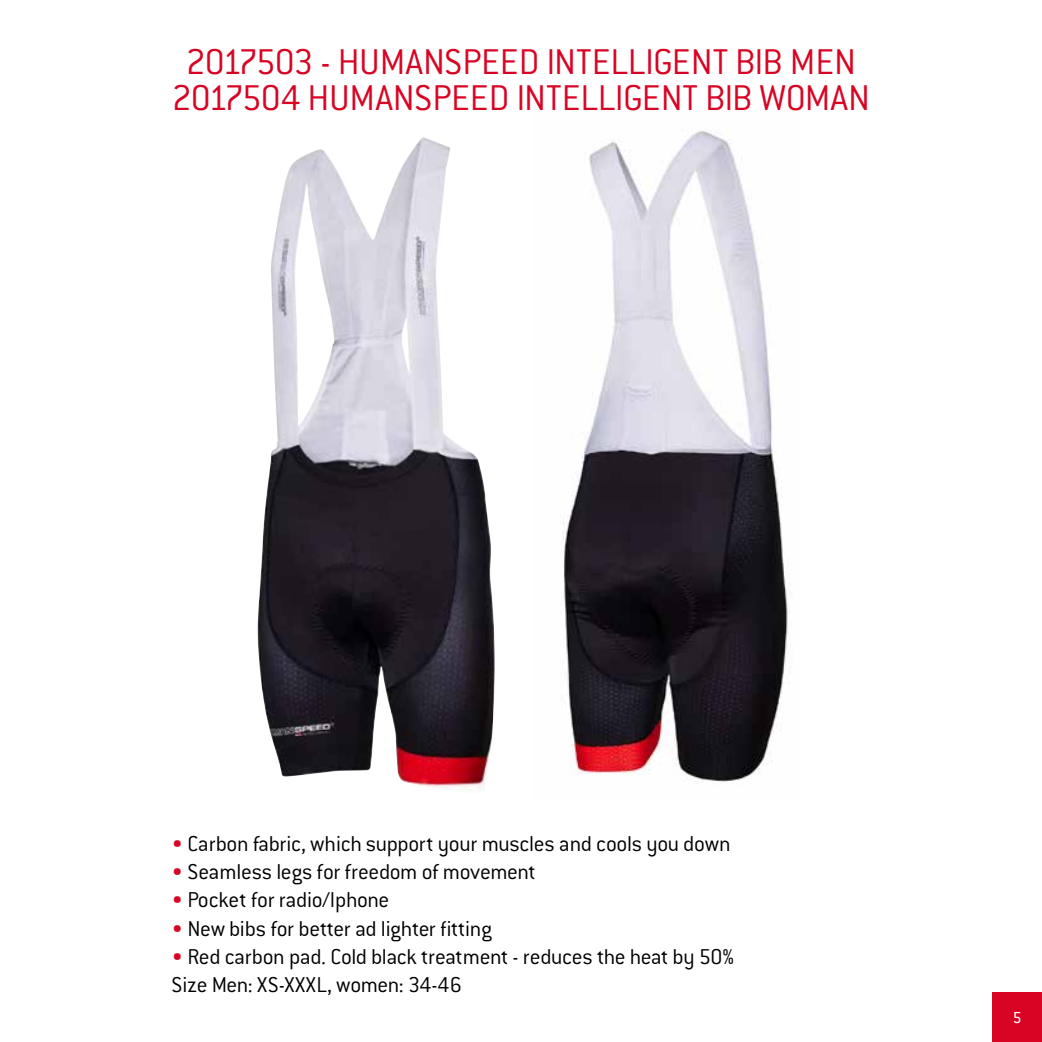
<style>
.page{position:relative;width:1042px;height:1042px;background:#fff}
.page>*{position:absolute;margin:0;border:0;box-sizing:border-box;transform-origin:0 0}
.t1{font:300 39.38px/35.4px "Conduit ITC Std";letter-spacing:-.01em;color:#d80423;text-align:center}
.t2{font:300 23.62px/28.3px "Conduit ITC Std";letter-spacing:-.015em;color:#000}
.t3{font:17.5px "Conduit ITC Std";color:#fff}
.s1{color:#d80423}
</style>
<div class="page">
<div style="left:992px;top:992px;width:50px;height:50px;background:#d80423"></div>
<img style="left:258px;top:137px;width:237px;height:653px">
<img style="left:563px;top:129px;width:227px;height:654px">
<h1 class="t1" style="left:172px;top:43px;width:700px">2017503 - HUMANSPEED INTELLIGENT BIB MEN<br>2017504 HUMANSPEED INTELLIGENT BIB WOMAN</h1>
<p class="t2" style="left:172px;top:828px;width:560px"><span class="s1">•</span> Carbon fabric, which support your muscles and cools you down</p>
<p class="t2" style="left:172px;top:856px;width:366px"><span class="s1">•</span> Seamless legs for freedom of movement</p>
<p class="t2" style="left:172px;top:885px;width:219px"><span class="s1">•</span> Pocket for radio/Iphone</p>
<p class="t2" style="left:172px;top:913px;width:322px"><span class="s1">•</span> New bibs for better ad lighter fitting</p>
<p class="t2" style="left:172px;top:942px;width:564px"><span class="s1">•</span> Red carbon pad. Cold black treatment - reduces the heat by 50%<br>Size Men: XS-XXXL, women: 34-46</p>
<p class="t3" style="left:1013px;top:1006px;width:10px">5</p>
</div>
